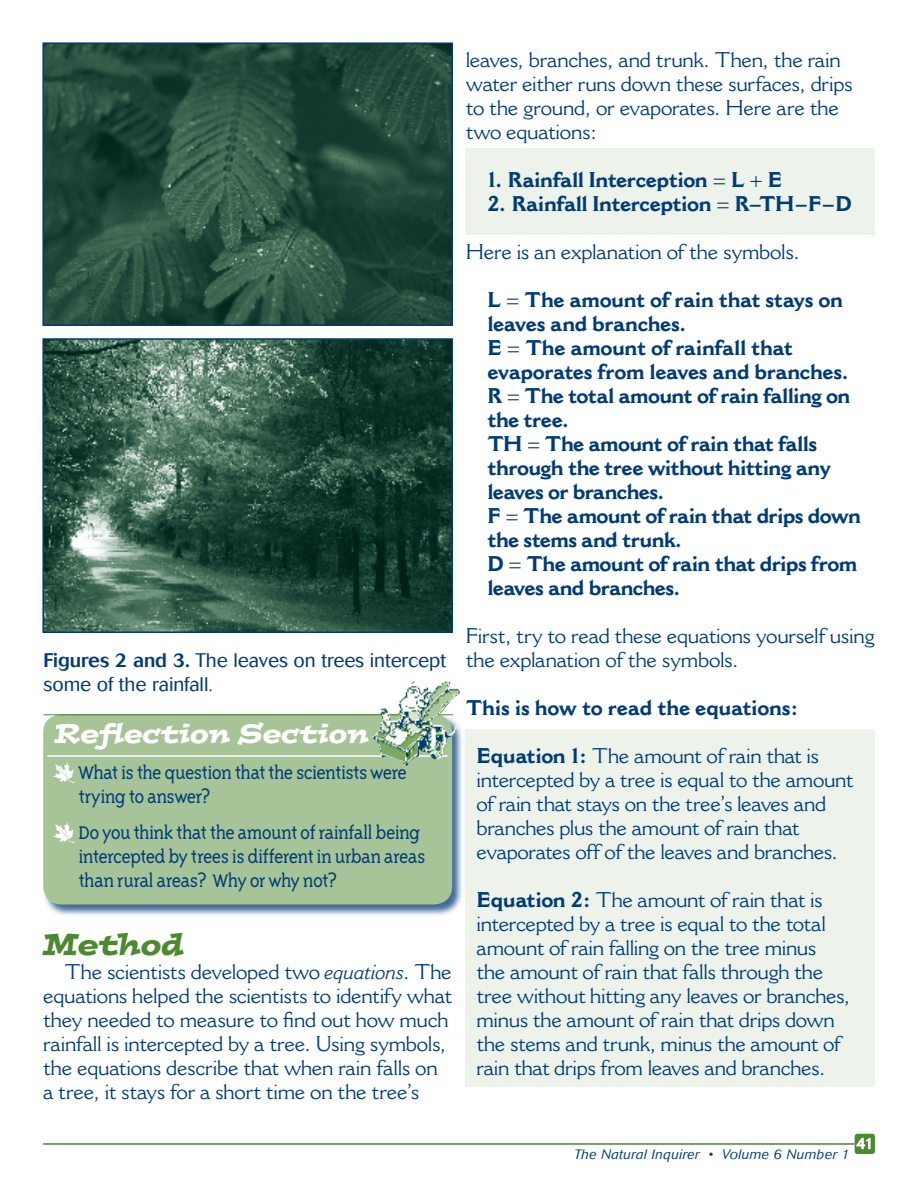
<style>
.page{position:relative;width:918px;height:1188px;background:#fff}
.page>*{position:absolute;margin:0;border:0;box-sizing:border-box;transform-origin:0 0}
.t1{font:italic 30px "Postino";letter-spacing:-.005em;color:#4d8930}
.t2{font:italic 27px "Postino";letter-spacing:-.005em;color:#fff}
.t3{font:21px/24px "Cantoria";letter-spacing:-.015em;color:#003b76}
.t4{font:700 21px/24px "Cantoria";letter-spacing:-.025em;color:#003b76}
.t5{font:300 21px/24px "Triplex Serif";letter-spacing:-.035em;color:#003b76}
.t6{font:300 19.5px/24px "Cosmos";letter-spacing:-.005em;color:#003b76}
.t7{font:300 15px "Cosmos";color:#fff}
.t8{font:italic 300 13.5px "Cosmos";letter-spacing:.025em;color:#003b76}
.s1{font-weight:500}
.s2{font-family:"Df Incidentals Plain";font-weight:400;color:#fff}
.s3{font-style:italic}
.s4{font-weight:700}
</style>
<div class="page">
<hr style="left:43px;top:1143px;width:812px;height:2px;background:#4d8930">
<svg style="left:855px;top:1134px;width:20px;height:20px"></svg>
<div style="left:466px;top:729px;width:409px;height:357px;background:#edf3ea"></div>
<div style="left:466px;top:148px;width:409px;height:87px;background:#edf3ea"></div>
<img style="left:45px;top:341px;width:405px;height:289px">
<div style="left:42px;top:338px;width:411px;height:295px;border:2px solid #003b76"></div>
<img style="left:45px;top:45px;width:405px;height:278px">
<div style="left:42px;top:42px;width:411px;height:284px;border:2px solid #003b76"></div>
<div style="left:41px;top:713px;width:424px;height:204px;background:#003b76;opacity:.75"></div>
<div style="left:43px;top:714px;width:409px;height:190px;background:#a6c497"></div>
<hr style="left:47px;top:755px;width:400px;height:2px;background:#fff">
<img style="left:372px;top:681px;width:88px;height:85px">
<img style="left:427px;top:688px;width:33px;height:47px">
<p class="t6" style="left:43px;top:649px;width:404px"><span class="s1">Figures 2 and 3.</span> The leaves on trees intercept some of the rainfall.</p>
<p class="t2" style="left:55px;top:716px;width:316px">Reflection Section</p>
<p class="t5" style="left:78px;top:761px;width:330px;text-indent:-27px"><span class="s2">b</span> What is the question that the scientists were trying to answer?</p>
<p class="t5" style="left:78px;top:821px;width:349px;text-indent:-27px"><span class="s2">b</span> Do you think that the amount of rainfall being intercepted by trees is different in urban areas than rural areas? Why or why not?</p>
<h1 class="t1" style="left:43px;top:924px;width:142px">Method</h1>
<p class="t3" style="left:43px;top:960px;width:410px;text-indent:22px">The scientists developed two <span class="s3">equations</span>. The equations helped the scientists to identify what they needed to measure to find out how much rainfall is intercepted by a tree. Using symbols, the equations describe that when rain falls on a tree, it stays for a short time on the tree’s</p>
<p class="t3" style="left:466px;top:48px;width:388px">leaves, branches, and trunk. Then, the rain water either runs down these surfaces, drips to the ground, or evaporates. Here are the two equations:</p>
<p class="t4" style="left:487px;top:168px;width:297px">1. Rainfall Interception = L + E</p>
<p class="t4" style="left:487px;top:192px;width:366px">2. Rainfall Interception = R –TH – F – D</p>
<p class="t3" style="left:466px;top:240px;width:335px">Here is an explanation of the symbols.</p>
<p class="t4" style="left:487px;top:288px;width:375px">L = The amount of rain that stays on leaves and branches.<br>E = The amount of rainfall that evaporates from leaves and branches.<br>R = The total amount of rain falling on the tree.<br>TH = The amount of rain that falls through the tree without hitting any leaves or branches.<br>F = The amount of rain that drips down the stems and trunk.<br>D = The amount of rain that drips from leaves and branches.</p>
<p class="t3" style="left:466px;top:624px;width:410px">First, try to read these equations yourself using the explanation of the symbols.</p>
<p class="t4" style="left:466px;top:696px;width:335px">This is how to read the equations:</p>
<p class="t3" style="left:477px;top:744px;width:379px"><span class="s4">Equation 1:</span> The amount of rain that is intercepted by a tree is equal to the amount of rain that stays on the tree’s leaves and branches plus the amount of rain that evaporates off of the leaves and branches.</p>
<p class="t3" style="left:477px;top:888px;width:375px"><span class="s4">Equation 2:</span> The amount of rain that is intercepted by a tree is equal to the total amount of rain falling on the tree minus the amount of rain that falls through the tree without hitting any leaves or branches, minus the amount of rain that drips down the stems and trunk, minus the amount of rain that drips from leaves and branches.</p>
<p class="t8" style="left:574px;top:1147px;width:277px">The Natural Inquirer • Volume 6 Number 1</p>
<p class="t7" style="left:856px;top:1135px;width:19px">41</p>
</div>
